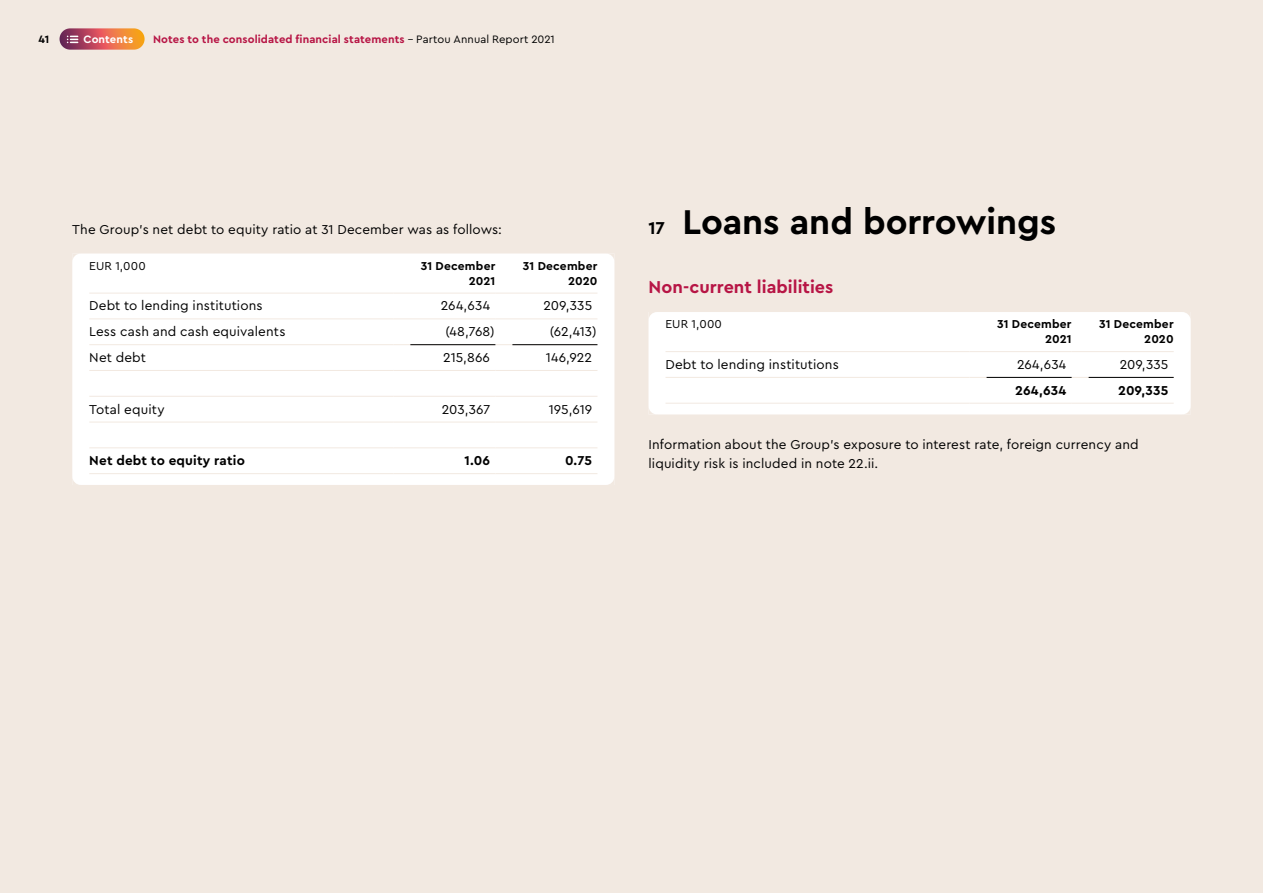
<style>
.page{position:relative;width:1263px;height:893px;background:#f2e9e1}
.page>*{position:absolute;margin:0;border:0;box-sizing:border-box;transform-origin:0 0}
.t1{font:700 36px "Cera Pro";color:#000}
.t2{font:700 18px "Cera Pro";color:#b71545}
.t3{font:13.5px/19.5px "Cera Pro";letter-spacing:.01em;color:#000}
.t4{font:700 13.5px "Cera Pro";letter-spacing:.015em;color:#000}
.t5{font:700 12px/15px "Cera Pro";letter-spacing:.02em;color:#000;text-align:right}
.t6{font:12px "Cera Pro";letter-spacing:.015em;color:#000}
.t7{font:700 11.25px "Cera Pro";letter-spacing:.01em;color:#b71545}
.t8{font:700 11.25px "Cera Pro";letter-spacing:.005em;color:#fff}
.t9{font:700 11.25px "Cera Pro";color:#000}
.s1{font-weight:400;color:#000}
.s2{font-size:18px}
</style>
<div class="page">
<div style="left:72px;top:254px;width:542px;height:231px;background:#fff"></div>
<hr style="left:393px;top:396px;width:102px;height:1px;background:#f2e9e1">
<hr style="left:495px;top:396px;width:102px;height:1px;background:#f2e9e1">
<hr style="left:393px;top:422px;width:102px;height:1px;background:#f2e9e1">
<hr style="left:495px;top:422px;width:102px;height:1px;background:#f2e9e1">
<hr style="left:393px;top:447px;width:102px;height:1px;background:#f2e9e1">
<hr style="left:495px;top:447px;width:102px;height:1px;background:#f2e9e1">
<hr style="left:393px;top:473px;width:102px;height:1px;background:#f2e9e1">
<hr style="left:495px;top:473px;width:102px;height:1px;background:#f2e9e1">
<hr style="left:89px;top:396px;width:304px;height:1px;background:#f2e9e1">
<hr style="left:89px;top:422px;width:304px;height:1px;background:#f2e9e1">
<hr style="left:89px;top:447px;width:304px;height:1px;background:#f2e9e1">
<hr style="left:89px;top:473px;width:304px;height:1px;background:#f2e9e1">
<hr style="left:89px;top:318px;width:304px;height:1px;background:#f2e9e1">
<hr style="left:89px;top:344px;width:304px;height:1px;background:#f2e9e1">
<hr style="left:89px;top:370px;width:304px;height:1px;background:#f2e9e1">
<hr style="left:89px;top:293px;width:304px;height:1px;background:#f2e9e1">
<hr style="left:393px;top:370px;width:102px;height:1px;background:#f2e9e1">
<hr style="left:495px;top:370px;width:102px;height:1px;background:#f2e9e1">
<hr style="left:393px;top:293px;width:102px;height:1px;background:#f2e9e1">
<hr style="left:495px;top:293px;width:102px;height:1px;background:#f2e9e1">
<hr style="left:393px;top:318px;width:102px;height:1px;background:#f2e9e1">
<hr style="left:495px;top:318px;width:102px;height:1px;background:#f2e9e1">
<hr style="left:393px;top:344px;width:102px;height:1px;background:#f2e9e1">
<hr style="left:495px;top:344px;width:102px;height:1px;background:#f2e9e1">
<svg style="left:72px;top:254px;width:9px;height:8px"></svg>
<svg style="left:606px;top:254px;width:8px;height:8px"></svg>
<hr style="left:410px;top:344px;width:85px;height:1px;background:#000">
<hr style="left:512px;top:344px;width:85px;height:1px;background:#000">
<svg style="left:72px;top:476px;width:9px;height:9px"></svg>
<svg style="left:606px;top:476px;width:8px;height:9px"></svg>
<div style="left:648px;top:312px;width:543px;height:102px;background:#fff"></div>
<hr style="left:969px;top:403px;width:102px;height:1px;background:#f2e9e1">
<hr style="left:1071px;top:403px;width:103px;height:1px;background:#f2e9e1">
<hr style="left:665px;top:403px;width:304px;height:1px;background:#f2e9e1">
<hr style="left:665px;top:377px;width:304px;height:1px;background:#f2e9e1">
<hr style="left:665px;top:351px;width:304px;height:1px;background:#f2e9e1">
<hr style="left:969px;top:377px;width:102px;height:1px;background:#f2e9e1">
<hr style="left:1071px;top:377px;width:103px;height:1px;background:#f2e9e1">
<hr style="left:969px;top:351px;width:102px;height:1px;background:#f2e9e1">
<hr style="left:1071px;top:351px;width:103px;height:1px;background:#f2e9e1">
<svg style="left:648px;top:312px;width:9px;height:9px"></svg>
<svg style="left:1182px;top:312px;width:9px;height:9px"></svg>
<hr style="left:986px;top:377px;width:85px;height:1px;background:#000">
<hr style="left:1089px;top:377px;width:85px;height:1px;background:#000">
<svg style="left:648px;top:406px;width:9px;height:8px"></svg>
<svg style="left:1182px;top:406px;width:9px;height:8px"></svg>
<svg style="left:60px;top:28px;width:85px;height:22px;background:#cf6852"></svg>
<svg style="left:67px;top:36px;width:11px;height:7px"></svg>
<p class="t9" style="left:39px;top:32px;width:12px">41</p>
<p class="t8" style="left:84px;top:32px;width:51px">Contents</p>
<p class="t7" style="left:153px;top:32px;width:403px">Notes to the consolidated financial statements <span class="s1">- Partou Annual Report 2021</span></p>
<p class="t3" style="left:72px;top:219px;width:431px">The Group's net debt to equity ratio at 31 December was as follows:</p>
<p class="t6" style="left:89px;top:258px;width:58px">EUR 1,000</p>
<p class="t5" style="left:421px;top:258px;width:76px">31 December<br>2021</p>
<p class="t5" style="left:523px;top:258px;width:76px">31 December<br>2020</p>
<p class="t3" style="left:89px;top:295px;width:175px">Debt to lending institutions</p>
<p class="t3" style="left:441px;top:295px;width:51px">264,634</p>
<p class="t3" style="left:543px;top:295px;width:50px">209,335</p>
<p class="t3" style="left:89px;top:321px;width:198px">Less cash and cash equivalents</p>
<p class="t3" style="left:445px;top:321px;width:51px">(48,768)</p>
<p class="t3" style="left:550px;top:321px;width:48px">(62,413)</p>
<p class="t3" style="left:89px;top:347px;width:58px">Net debt</p>
<p class="t3" style="left:443px;top:347px;width:48px">215,866</p>
<p class="t3" style="left:546px;top:347px;width:48px">146,922</p>
<p class="t3" style="left:89px;top:399px;width:77px">Total equity</p>
<p class="t3" style="left:442px;top:399px;width:50px">203,367</p>
<p class="t3" style="left:549px;top:399px;width:45px">195,619</p>
<p class="t4" style="left:89px;top:452px;width:157px">Net debt to equity ratio</p>
<p class="t4" style="left:464px;top:452px;width:27px">1.06</p>
<p class="t4" style="left:565px;top:452px;width:29px">0.75</p>
<h1 class="t1" style="left:648px;top:198px;width:409px"><span class="s2">17</span> Loans and borrowings</h1>
<h2 class="t2" style="left:648px;top:275px;width:186px">Non-current liabilities</h2>
<p class="t6" style="left:665px;top:316px;width:58px">EUR 1,000</p>
<p class="t5" style="left:997px;top:316px;width:76px">31 December<br>2021</p>
<p class="t5" style="left:1099px;top:316px;width:76px">31 December<br>2020</p>
<p class="t3" style="left:665px;top:354px;width:175px">Debt to lending institutions</p>
<p class="t3" style="left:1017px;top:354px;width:51px">264,634</p>
<p class="t3" style="left:1120px;top:354px;width:50px">209,335</p>
<p class="t4" style="left:1015px;top:381px;width:53px">264,634</p>
<p class="t4" style="left:1118px;top:381px;width:52px">209,335</p>
<p class="t3" style="left:648px;top:434px;width:492px">Information about the Group’s exposure to interest rate, foreign currency and liquidity risk is included in note 22.ii.</p>
</div>
